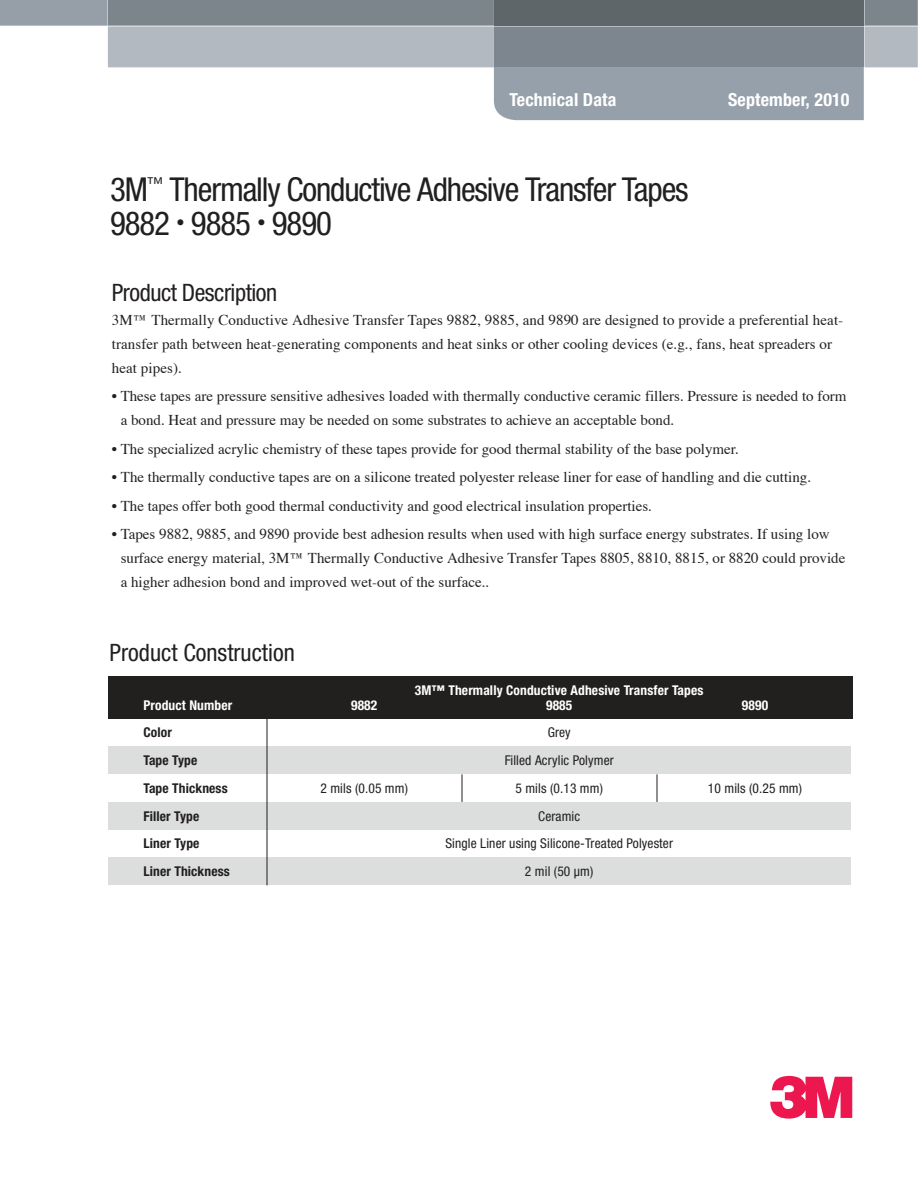
<style>
.page{position:relative;width:918px;height:1188px;background:#fff}
.page>*{position:absolute;margin:0;border:0;box-sizing:border-box;transform-origin:0 0}
.t1{font:60px "Logo 3 M Font";color:#ed174f}
.t2{font:condensed 33px/34.5px "Helvetica Neue";letter-spacing:-.035em;color:#221f1f}
.t3{font:condensed 24px "Helvetica Neue";color:#221f1f}
.t4{font:condensed 24px "Helvetica Neue";letter-spacing:-.02em;color:#221f1f}
.t5{font:700 condensed 18px "Helvetica Neue";letter-spacing:.01em;color:#fff}
.t6{font:15px/24px "Times";color:#221f1f}
.t7{font:condensed 13.5px "Helvetica Neue";letter-spacing:.01em;color:#221f1f}
.t8{font:700 condensed 13.5px "Helvetica Neue";letter-spacing:.01em;color:#fff}
.t9{font:700 condensed 13.5px "Helvetica Neue";letter-spacing:.01em;color:#221f1f}
.s1{font-family:"Helvetica";font-stretch:normal;font-size:27px}
</style>
<div class="page">
<div style="left:108px;top:747px;width:742px;height:27px;background:#dcdddd"></div>
<div style="left:108px;top:802px;width:742px;height:28px;background:#dcdddd"></div>
<div style="left:108px;top:858px;width:742px;height:27px;background:#dcdddd"></div>
<div style="left:108px;top:676px;width:744px;height:43px;background:#221f1f"></div>
<div style="left:494px;top:67px;width:370px;height:53px;background:#96a0aa"></div>
<svg style="left:0;top:0;width:918px;height:67px;background:#939aa1"></svg>
<hr style="left:267px;top:718px;width:1px;height:167px;background:#221f1f">
<svg style="left:462px;top:774px;width:1px;height:28px"></svg>
<svg style="left:657px;top:774px;width:1px;height:28px"></svg>
<p class="t5" style="left:509px;top:93px;width:109px">Technical Data</p>
<p class="t5" style="left:728px;top:93px;width:123px">September, 2010</p>
<h2 class="t2" style="left:110px;top:174px;width:580px">3M<sup>™</sup> Thermally Conductive Adhesive Transfer Tapes<br>9882 <span class="s1">ï</span> 9885 <span class="s1">ï</span> 9890</h2>
<h3 class="t4" style="left:112px;top:283px;width:167px">Product Description</h3>
<p class="t6" style="left:112px;top:309px;width:733px">3Mô Thermally Conductive Adhesive Transfer Tapes 9882, 9885, and 9890 are designed to provide a preferential heat&shy;transfer path between heat-generating components and heat sinks or other cooling devices (e.g., fans, heat spreaders or heat pipes).</p>
<p class="t6" style="left:121px;top:386px;width:727px;text-indent:-9px">ï These tapes are pressure sensitive adhesives loaded with thermally conductive ceramic fillers. Pressure is needed to form a bond. Heat and pressure may be needed on some substrates to achieve an acceptable bond.</p>
<p class="t6" style="left:112px;top:436px;width:719px;line-height:28.5px">ï The specialized acrylic chemistry of these tapes provide for good thermal stability of the base polymer.<br>ï The thermally conductive tapes are on a silicone treated polyester release liner for ease of handling and die cutting.<br>ï The tapes offer both good thermal conductivity and good electrical insulation properties.<br>ï Tapes 9882, 9885, and 9890 provide best adhesion results when used with high surface energy substrates. If using low</p>
<p class="t6" style="left:121px;top:548px;width:726px">surface energy material, 3Mô Thermally Conductive Adhesive Transfer Tapes 8805, 8810, 8815, or 8820 could provide a higher adhesion bond and improved wet-out of the surface..</p>
<h3 class="t3" style="left:110px;top:643px;width:187px">Product Construction</h3>
<p class="t8" style="left:415px;top:685px;width:290px">3M™ Thermally Conductive Adhesive Transfer Tapes</p>
<p class="t8" style="left:143px;top:700px;width:90px">Product Number</p>
<p class="t8" style="left:351px;top:700px;width:28px">9882</p>
<p class="t8" style="left:546px;top:700px;width:28px">9885</p>
<p class="t8" style="left:742px;top:700px;width:28px">9890</p>
<p class="t9" style="left:143px;top:728px;width:30px">Color</p>
<p class="t7" style="left:548px;top:728px;width:25px">Grey</p>
<p class="t9" style="left:143px;top:755px;width:55px">Tape Type</p>
<p class="t7" style="left:505px;top:755px;width:111px">Filled Acrylic Polymer</p>
<p class="t9" style="left:143px;top:783px;width:86px">Tape Thickness</p>
<p class="t7" style="left:320px;top:783px;width:89px">2 mils (0.05 mm)</p>
<p class="t7" style="left:515px;top:783px;width:89px">5 mils (0.13 mm)</p>
<p class="t7" style="left:708px;top:783px;width:96px">10 mils (0.25 mm)</p>
<p class="t9" style="left:143px;top:811px;width:57px">Filler Type</p>
<p class="t7" style="left:538px;top:811px;width:44px">Ceramic</p>
<p class="t9" style="left:143px;top:839px;width:58px">Liner Type</p>
<p class="t7" style="left:445px;top:839px;width:229px">Single Liner using Silicone-Treated Polyester</p>
<p class="t9" style="left:143px;top:866px;width:88px">Liner Thickness</p>
<p class="t7" style="left:525px;top:866px;width:70px">2 mil (50 µm)</p>
<h1 class="t1" style="left:770px;top:1062px;width:97px">3</h1>
</div>
